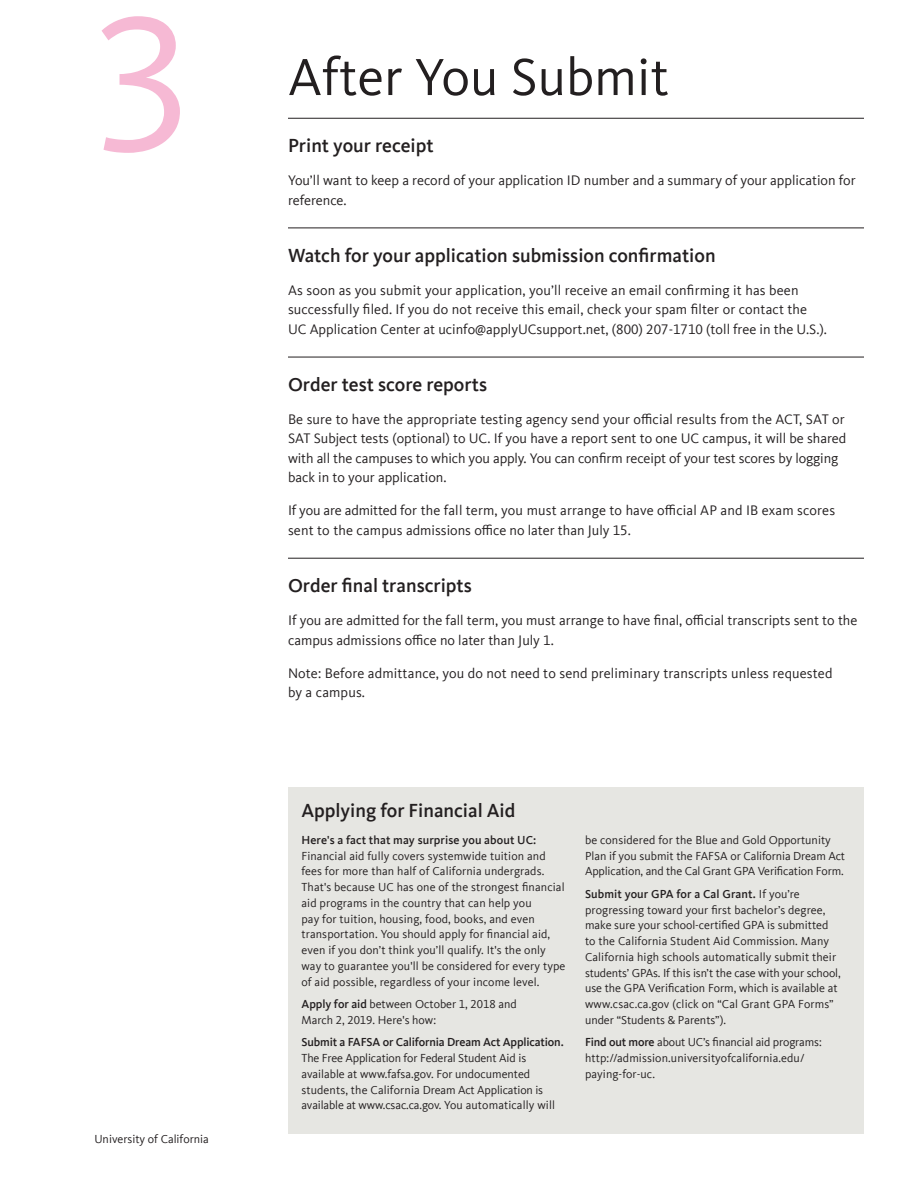
<style>
.page{position:relative;width:918px;height:1188px;background:#fff}
.page>*{position:absolute;margin:0;border:0;box-sizing:border-box;transform-origin:0 0}
.head{font:198px "Kievit Offc Pro";color:#f6b9d4}
.head-2{font:54px "Kievit Offc Pro";color:#231f20}
.head-sub_rule_above{font:500 19.5px "Kievit Offc Pro";color:#231f20}
.box_head{font:500 19.5px "Kievit Offc Pro";color:#231f20}
.body{font:14.25px/19.5px "Kievit Offc Pro";color:#231f20}
.box_copy{font:12px/15.8px "Kievit Offc Pro";letter-spacing:.01em;color:#231f20}
.s1{font-weight:500}
</style>
<div class="page">
<hr style="left:288px;top:118px;width:576px;height:1px;background:#231f20">
<hr style="left:288px;top:228px;width:576px;height:1px;background:#231f20">
<hr style="left:288px;top:357px;width:576px;height:1px;background:#231f20">
<hr style="left:288px;top:558px;width:576px;height:1px;background:#231f20">
<div style="left:288px;top:788px;width:576px;height:346px;background:#e6e6e2"></div>
<p class="head" style="left:92px;top:-34px;width:105px">3</p>
<p class="box_copy" style="left:94px;top:1131px;width:116px">University of California</p>
<p class="head-2" style="left:288px;top:45px;width:383px">After You Submit</p>
<p class="head-sub_rule_above" style="left:288px;top:134px;width:147px">Print your receipt</p>
<p class="body" style="left:288px;top:171px;width:569px">You’ll want to keep a record of your application ID number and a summary of your application for reference.</p>
<p class="head-sub_rule_above" style="left:288px;top:244px;width:429px">Watch for your application submission confirmation</p>
<p class="body" style="left:288px;top:280px;width:541px">As soon as you submit your application, you’ll receive an email confirming it has been successfully filed. If you do not receive this email, check your spam filter or contact the<br>UC Application Center at ucinfo@applyUCsupport.net, (800) 207-1710 (toll free in the U.S.).</p>
<p class="head-sub_rule_above" style="left:288px;top:373px;width:201px">Order test score reports</p>
<p class="body" style="left:288px;top:409px;width:560px">Be sure to have the appropriate testing agency send your official results from the ACT, SAT or SAT Subject tests (optional) to UC. If you have a report sent to one UC campus, it will be shared with all the campuses to which you apply. You can confirm receipt of your test scores by logging back in to your application.</p>
<p class="body" style="left:288px;top:501px;width:549px">If you are admitted for the fall term, you must arrange to have official AP and IB exam scores sent to the campus admissions office no later than July 15.</p>
<p class="head-sub_rule_above" style="left:288px;top:574px;width:185px">Order final transcripts</p>
<p class="body" style="left:288px;top:611px;width:571px">If you are admitted for the fall term, you must arrange to have final, official transcripts sent to the campus admissions office no later than July 1.</p>
<p class="body" style="left:288px;top:663px;width:546px">Note: Before admittance, you do not need to send preliminary transcripts unless requested by a campus.</p>
<p class="box_head" style="left:302px;top:799px;width:215px">Applying for Financial Aid</p>
<p class="box_copy" style="left:302px;top:832px;width:265px"><span class="s1">Here's a fact that may surprise you about UC:<br></span>Financial aid fully covers systemwide tuition and fees for more than half of California undergrads.<br>That's because UC has one of the strongest financial aid programs in the country that can help you<br>pay for tuition, housing, food, books, and even transportation. You should apply for financial aid, even if you don’t think you’ll qualify. It's the only way to guarantee you'll be considered for every type of aid possible, regardless of your income level.</p>
<p class="box_copy" style="left:302px;top:996px;width:217px"><span class="s1">Apply for aid</span> between October 1, 2018 and<br>March 2, 2019. Here's how:</p>
<p class="box_copy" style="left:302px;top:1034px;width:264px"><span class="s1">Submit a FAFSA or California Dream Act Application.<br></span>The Free Application for Federal Student Aid is available at www.fafsa.gov. For undocumented students, the California Dream Act Application is available at www.csac.ca.gov. You automatically will</p>
<p class="box_copy" style="left:585px;top:832px;width:262px">be considered for the Blue and Gold Opportunity<br>Plan if you submit the FAFSA or California Dream Act<br>Application, and the Cal Grant GPA Verification Form.</p>
<p class="box_copy" style="left:585px;top:886px;width:257px"><span class="s1">Submit your GPA for a Cal Grant.</span> If you’re progressing toward your first bachelor’s degree, make sure your school-certified GPA is submitted to the California Student Aid Commission. Many California high schools automatically submit their students’ GPAs. If this isn’t the case with your school, use the GPA Verification Form, which is available at www.csac.ca.gov (click on “Cal Grant GPA Forms” under “Students &amp; Parents”).</p>
<p class="box_copy" style="left:585px;top:1034px;width:238px"><span class="s1">Find out more</span> about UC’s financial aid programs: http://admission.universityofcalifornia.edu/ paying-for-uc.</p>
</div>
